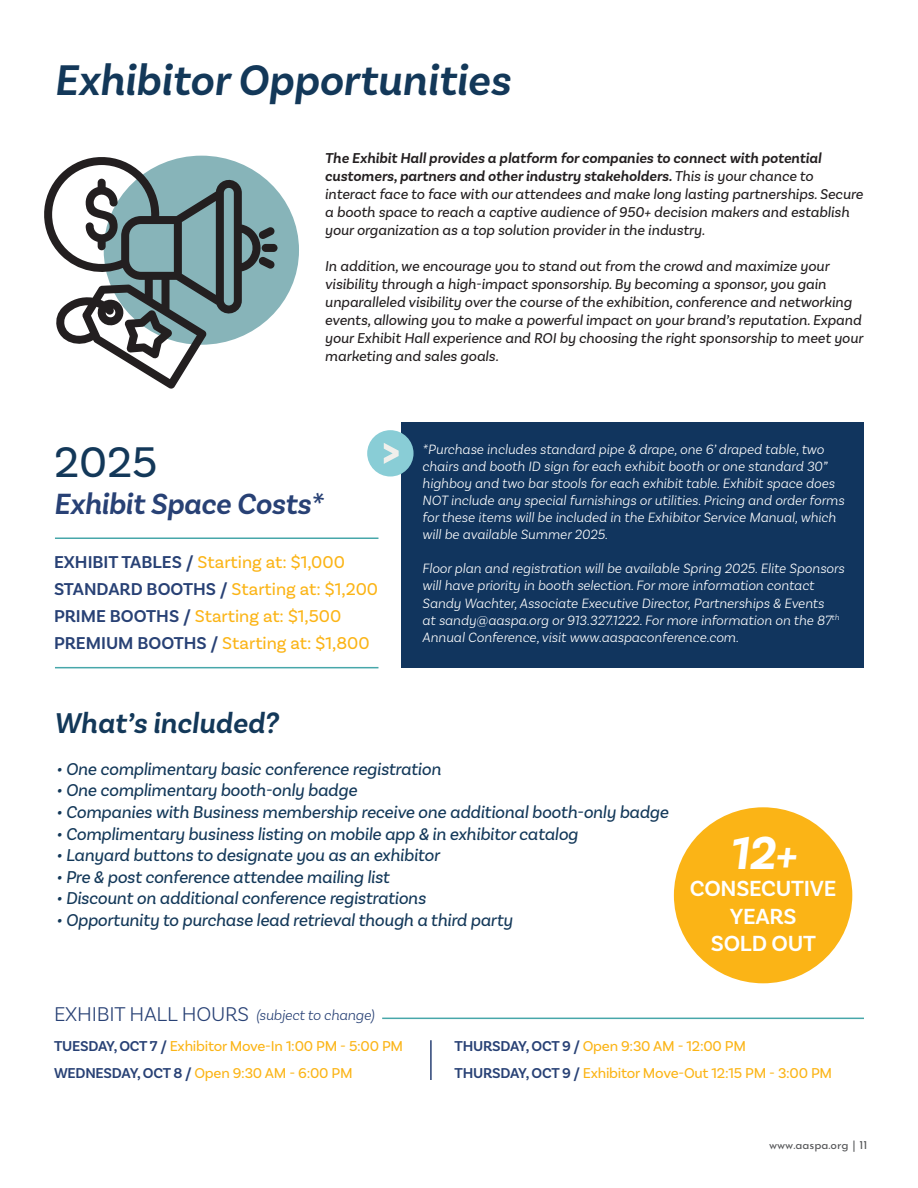
<style>
.page{position:relative;width:918px;height:1188px;background:#fff}
.page>*{position:absolute;margin:0;border:0;box-sizing:border-box;transform-origin:0 0}
.t1{font:italic 700 48.75px "Basic Sans";color:#fff}
.t2{font:italic 600 45px "Basic Sans";color:#133859}
.t3{font:45px "Basic Sans";color:#133859}
.t4{font:italic 600 30.75px "Basic Sans";letter-spacing:-.01em;color:#284175}
.t5{font:italic 600 30px "Basic Sans";color:#133859}
.t6{font:600 22.95px/27.6px "Basic Sans";letter-spacing:-.01em;color:#fff;text-align:center}
.t7{font:300 21px "Basic Sans";letter-spacing:-.01em;color:#284175}
.t8{font:italic 18px "Basic Sans";letter-spacing:-.01em;color:#133859}
.t9{font:18px/27px "Basic Sans";color:#fbb416}
.t10{font:italic 15px/18px "Basic Sans";color:#231f20}
.t11{font:15px/27px "Basic Sans";letter-spacing:-.015em;color:#fbb416}
.t12{font:italic 300 15px "Basic Sans";letter-spacing:-.01em;color:#284175}
.t13{font:italic 300 14.25px/17.1px "Basic Sans";color:#fff}
.t14{font:12px "Josefin Sans";color:#57585a}
.s1{font-weight:600}
.s2{font-weight:600;color:#284175}
</style>
<div class="page">
<div style="left:402px;top:423px;width:462px;height:245px;background:#11355e"></div>
<div style="left:104px;top:156px;width:195px;height:189px;background:#87b4b9;border-radius:50%"></div>
<svg style="left:44px;top:157px;width:234px;height:232px"></svg>
<div style="left:367px;top:430px;width:47px;height:47px;background:#89cdd6;border-radius:50%"></div>
<svg style="left:384px;top:443px;width:15px;height:21px"></svg>
<hr style="left:55px;top:538px;width:323px;height:1px;background:#47a7aa">
<hr style="left:382px;top:1018px;width:482px;height:1px;background:#47a7aa">
<hr style="left:55px;top:667px;width:323px;height:1px;background:#47a7aa">
<div style="left:674px;top:807px;width:178px;height:176px;background:#fbb416;border-radius:50%"></div>
<hr style="left:430px;top:1040px;width:2px;height:40px;background:#284175">
<h2 class="t2" style="left:54px;top:53px;width:458px">Exhibitor Opportunities</h2>
<p class="t10" style="left:325px;top:149px;width:540px"><span class="s1">The Exhibit Hall provides a platform for companies to connect with potential customers, partners and other industry stakeholders.</span> This is your chance to interact face to face with our attendees and make long lasting partnerships. Secure a booth space to reach a captive audience of 950+ decision makers and establish your organization as a top solution provider in the industry.</p>
<p class="t10" style="left:325px;top:257px;width:540px">In addition, we encourage you to stand out from the crowd and maximize your visibility through a high-impact sponsorship. By becoming a sponsor, you gain unparalleled visibility over the course of the exhibition, conference and networking events, allowing you to make a powerful impact on your brand’s reputation. Expand your Exhibit Hall experience and ROI by choosing the right sponsorship to meet your marketing and sales goals.</p>
<h2 class="t3" style="left:54px;top:435px;width:105px">2025</h2>
<h3 class="t4" style="left:54px;top:485px;width:270px">Exhibit Space Costs*</h3>
<p class="t9" style="left:54px;top:548px;width:326px"><span class="s2">EXHIBIT TABLES /</span> Starting at: $1,000<br><span class="s2">STANDARD BOOTHS /</span> Starting at: $1,200<br><span class="s2">PRIME BOOTHS /</span> Starting at: $1,500<br><span class="s2">PREMIUM BOOTHS /</span> Starting at: $1,800</p>
<h3 class="t5" style="left:54px;top:705px;width:226px">What’s included?</h3>
<p class="t13" style="left:422px;top:440px;width:424px">*Purchase includes standard pipe &amp; drape, one 6’ draped table, two chairs and booth ID sign for each exhibit booth or one standard 30” highboy and two bar stools for each exhibit table. Exhibit space does NOT include any special furnishings or utilities. Pricing and order forms for these items will be included in the Exhibitor Service Manual, which will be available Summer 2025.</p>
<p class="t13" style="left:422px;top:560px;width:424px">Floor plan and registration will be available Spring 2025. Elite Sponsors will have priority in booth selection. For more information contact Sandy Wachter, Associate Executive Director, Partnerships &amp; Events<br>at sandy@aaspa.org or 913.327.1222. For more information on the 87<sup>th </sup>Annual Conference, visit www.aaspaconference.com.</p>
<p class="t8" style="left:56px;top:758px;width:386px">• One complimentary basic conference registration</p>
<p class="t8" style="left:56px;top:780px;width:302px">• One complimentary booth-only badge</p>
<p class="t8" style="left:56px;top:801px;width:614px">• Companies with Business membership receive one additional booth-only badge</p>
<p class="t8" style="left:56px;top:823px;width:523px">• Complimentary business listing on mobile app &amp; in exhibitor catalog</p>
<p class="t8" style="left:56px;top:845px;width:385px">• Lanyard buttons to designate you as an exhibitor</p>
<p class="t8" style="left:56px;top:866px;width:335px">• Pre &amp; post conference attendee mailing list</p>
<p class="t8" style="left:56px;top:888px;width:371px">• Discount on additional conference registrations</p>
<p class="t8" style="left:56px;top:909px;width:458px">• Opportunity to purchase lead retrieval though a third party</p>
<h1 class="t1" style="left:730px;top:823px;width:68px">12+</h1>
<h3 class="t6" style="left:690px;top:875px;width:148px">CONSECUTIVE<br>YEARS<br>SOLD OUT</h3>
<h3 class="t7" style="left:54px;top:1002px;width:197px">EXHIBIT HALL HOURS</h3>
<p class="t12" style="left:256px;top:1006px;width:120px">(subject to change)</p>
<p class="t11" style="left:54px;top:1033px;width:351px"><span class="s2">TUESDAY, OCT 7 /</span> Exhibitor Move-In 1:00 PM - 5:00 PM<br><span class="s2">WEDNESDAY, OCT 8 /</span> Open 9:30 AM - 6:00 PM</p>
<p class="t11" style="left:455px;top:1033px;width:379px"><span class="s2">THURSDAY, OCT 9 /</span> Open 9:30 AM - 12:00 PM<br><span class="s2">THURSDAY, OCT 9 /</span> Exhibitor Move-Out 12:15 PM - 3:00 PM</p>
<p class="t14" style="left:769px;top:1134px;width:100px">www.aaspa.org | 11</p>
</div>
